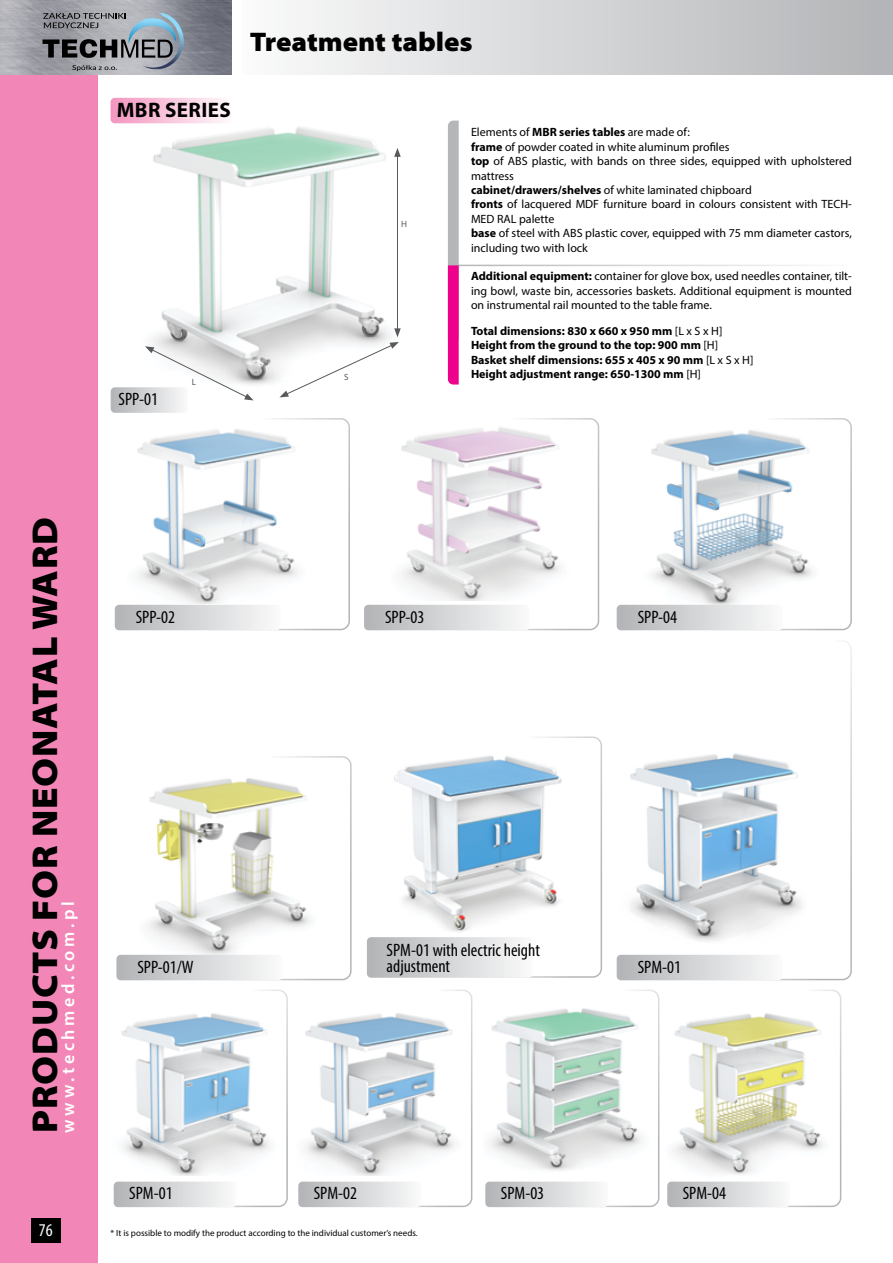
<style>
.page{position:relative;width:893px;height:1263px;background:#fff}
.page>*{position:absolute;margin:0;border:0;box-sizing:border-box;transform-origin:0 0}
.t1{font:900 semi-expanded 36px "Myriad Pro";letter-spacing:.02em;color:#000}
.t2{font:900 semi-expanded 27px "Myriad Pro";color:#000}
.t3{font:700 21px "Myriad Pro";letter-spacing:.02em;color:#000}
.t4{font:condensed 18px/16.5px "Myriad Pro";color:#000}
.t5{font:600 18px "Myriad Pro";letter-spacing:.2em;color:#fff}
.t6{font:condensed 18px "Myriad Pro";color:#fff}
.t7{font:12px/14.4px "Myriad Pro";color:#000}
.t8{font:700 12px/14.4px "Myriad Pro";color:#000}
.t9{font:9px "Myriad Pro";color:#000}
.t10{font:9px "Myriad Pro";color:#58595b}
.s1{font-weight:700}
.s2{font-weight:400}
</style>
<div class="page">
<div style="left:0;top:71px;width:97px;height:1192px;background:#f287b7"></div>
<div style="left:242px;top:0;width:651px;height:74px;background:linear-gradient(to right,#fafbfb,#b1b4b6)"></div>
<img style="left:0;top:0;width:231px;height:74px">
<svg style="left:43px;top:13px;width:83px;height:15px"></svg>
<svg style="left:72px;top:65px;width:45px;height:6px"></svg>
<svg style="left:43px;top:39px;width:99px;height:19px;background:#545457"></svg>
<img style="left:142px;top:13px;width:42px;height:56px">
<img style="left:128px;top:18px;width:48px;height:26px">
<div style="left:31px;top:1218px;width:30px;height:24px;background:#000"></div>
<img style="left:630px;top:753px;width:172px;height:188px">
<img style="left:137px;top:429px;width:161px;height:175px">
<img style="left:401px;top:427px;width:160px;height:174px">
<img style="left:642px;top:430px;width:171px;height:175px">
<img style="left:140px;top:778px;width:170px;height:177px">
<img style="left:139px;top:123px;width:247px;height:262px">
<svg style="left:111px;top:98px;width:113px;height:25px;background:#f8c5db"></svg>
<svg style="left:448px;top:121px;width:11px;height:264px;background:#ce68a6"></svg>
<div style="left:111px;top:418px;width:239px;height:212px;border:2px solid #fff;border-radius:9px"></div>
<svg style="left:115px;top:605px;width:166px;height:25px"></svg>
<div style="left:360px;top:418px;width:239px;height:212px;border:2px solid #fff;border-radius:9px"></div>
<svg style="left:364px;top:605px;width:166px;height:25px"></svg>
<div style="left:612px;top:418px;width:240px;height:212px;border:2px solid #fff;border-radius:9px"></div>
<svg style="left:617px;top:605px;width:165px;height:25px"></svg>
<div style="left:112px;top:756px;width:240px;height:224px;border:2px solid #fff;border-radius:9px"></div>
<svg style="left:116px;top:955px;width:166px;height:25px"></svg>
<hr style="left:397px;top:154px;width:1px;height:177px;background:#58595b">
<svg style="left:394px;top:148px;width:7px;height:9px"></svg>
<svg style="left:279px;top:328px;width:122px;height:69px"></svg>
<svg style="left:111px;top:346px;width:143px;height:67px"></svg>
<img style="left:121px;top:1013px;width:149px;height:162px">
<img style="left:304px;top:1013px;width:151px;height:162px">
<img style="left:489px;top:1008px;width:152px;height:163px">
<img style="left:672px;top:1013px;width:151px;height:162px">
<div style="left:111px;top:989px;width:177px;height:218px;border:2px solid #fff;border-radius:9px"></div>
<svg style="left:114px;top:1181px;width:122px;height:26px"></svg>
<div style="left:295px;top:989px;width:177px;height:218px;border:2px solid #fff;border-radius:9px"></div>
<svg style="left:298px;top:1181px;width:123px;height:26px"></svg>
<div style="left:482px;top:989px;width:177px;height:218px;border:2px solid #fff;border-radius:9px"></div>
<svg style="left:485px;top:1181px;width:123px;height:26px"></svg>
<div style="left:664px;top:989px;width:177px;height:218px;border:2px solid #fff;border-radius:9px"></div>
<svg style="left:667px;top:1181px;width:123px;height:26px"></svg>
<div style="left:612px;top:640px;width:240px;height:340px;border:2px solid #fff;border-radius:9px"></div>
<svg style="left:617px;top:955px;width:165px;height:25px"></svg>
<img style="left:395px;top:755px;width:167px;height:177px">
<div style="left:363px;top:736px;width:239px;height:242px;border:2px solid #fff;border-radius:9px"></div>
<svg style="left:367px;top:937px;width:166px;height:41px"></svg>
<h2 class="t2" style="left:250px;top:26px;width:224px">Treatment tables</h2>
<h3 class="t3" style="left:117px;top:97px;width:116px">MBR SERIES</h3>
<h3 class="t4" style="left:119px;top:391px;width:41px">SPP-01</h3>
<p class="t10" style="left:192px;top:376px;width:6px">L</p>
<p class="t10" style="left:401px;top:218px;width:7px">H</p>
<p class="t10" style="left:344px;top:372px;width:6px">S</p>
<p class="t7" style="left:471px;top:125px;width:382px">Elements of <span class="s1">MBR series tables</span> are made of:<br><span class="s1">frame</span> of powder coated in white aluminum profiles<br><span class="s1">top</span> of ABS plastic, with bands on three sides, equipped with upholstered mattress<br><span class="s1">cabinet/drawers/shelves</span> of white laminated chipboard<br><span class="s1">fronts</span> of lacquered MDF furniture board in colours consistent with TECH-MED RAL palette<br><span class="s1">base</span> of steel with ABS plastic cover, equipped with 75 mm diameter castors, including two with lock</p>
<p class="t7" style="left:471px;top:269px;width:382px;text-align:justify"><span class="s1">Additional equipment:</span> container for glove box, used needles container, tilt&shy;ing bowl, waste bin, accessories baskets. Additional equipment is mounted on instrumental rail mounted to the table frame.</p>
<p class="t8" style="left:471px;top:323px;width:284px">Total dimensions: 830 x 660 x 950 mm <span class="s2">[L x S x H] </span>Height from the ground to the top: 900 mm <span class="s2">[H] </span>Basket shelf dimensions: 655 x 405 x 90 mm <span class="s2">[L x S x H] </span>Height adjustment range: 650-1300 mm <span class="s2">[H]</span></p>
<h1 class="t1" style="left:24px;top:1132px;width:617px;rotate:-90deg">PRODUCTS FOR NEONATAL WARD</h1>
<h3 class="t5" style="left:57px;top:1133px;width:233px;rotate:-90deg">www.techmed.com.pl</h3>
<h3 class="t6" style="left:39px;top:1219px;width:15px">76</h3>
<h3 class="t4" style="left:136px;top:608px;width:41px">SPP-02</h3>
<h3 class="t4" style="left:137px;top:958px;width:58px">SPP-01/W</h3>
<h3 class="t4" style="left:385px;top:608px;width:41px">SPP-03</h3>
<h3 class="t4" style="left:638px;top:608px;width:41px">SPP-04</h3>
<h3 class="t4" style="left:387px;top:941px;width:155px">SPM-01 with electric height adjustment</h3>
<h3 class="t4" style="left:638px;top:958px;width:45px">SPM-01</h3>
<h3 class="t4" style="left:129px;top:1185px;width:45px">SPM-01</h3>
<h3 class="t4" style="left:314px;top:1185px;width:45px">SPM-02</h3>
<h3 class="t4" style="left:501px;top:1185px;width:45px">SPM-03</h3>
<h3 class="t4" style="left:683px;top:1185px;width:45px">SPM-04</h3>
<p class="t9" style="left:111px;top:1227px;width:309px">* It is possible to modify the product according to the individual customer’s needs.</p>
</div>
